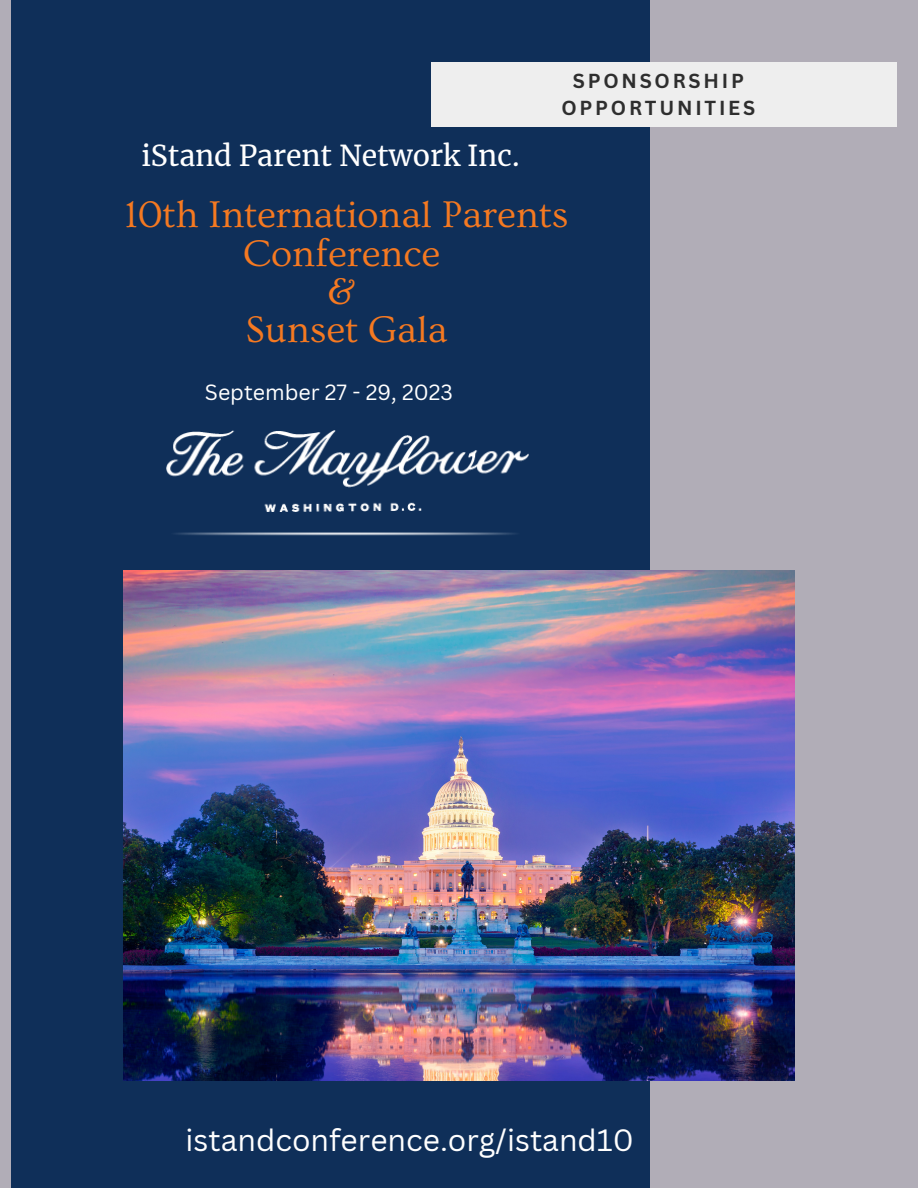
<style>
.page{position:relative;width:918px;height:1188px;background:#b1adb7}
.page>*{position:absolute;margin:0;border:0;box-sizing:border-box;transform-origin:0 0}
.t1{font:39px/38.2px "Ovo";color:#f57921;text-align:center}
.t2{font:30px "Canva Sans";color:#fff}
.t3{font:28.5px "Merriweather";color:#fff}
.t4{font:21.45px "Canva Sans";color:#fff}
.t5{font:700 19.8px "Canva Sans";letter-spacing:.14em;color:#2e2e2e}
</style>
<div class="page">
<div style="left:11px;top:0;width:639px;height:1188px;background:#0f2f59"></div>
<div style="left:431px;top:63px;width:466px;height:64px;background:#eee"></div>
<img style="left:123px;top:570px;width:672px;height:510px">
<img style="left:166px;top:430px;width:363px;height:106px">
<p class="t3" style="left:141px;top:138px;width:380px">iStand Parent Network Inc.</p>
<p class="t5" style="left:573px;top:66px;width:173px">SPONSORSHIP</p>
<p class="t5" style="left:562px;top:93px;width:195px">OPPORTUNITIES</p>
<p class="t1" style="left:125px;top:197px;width:445px">10th International Parents<br>Conference</p>
<p class="t1" style="left:327px;top:273px;width:30px">&amp;</p>
<p class="t1" style="left:246px;top:311px;width:204px">Sunset Gala</p>
<p class="t4" style="left:205px;top:377px;width:250px">September 27 - 29, 2023</p>
<p class="t2" style="left:186px;top:1118px;width:450px">istandconference.org/istand10</p>
</div>
